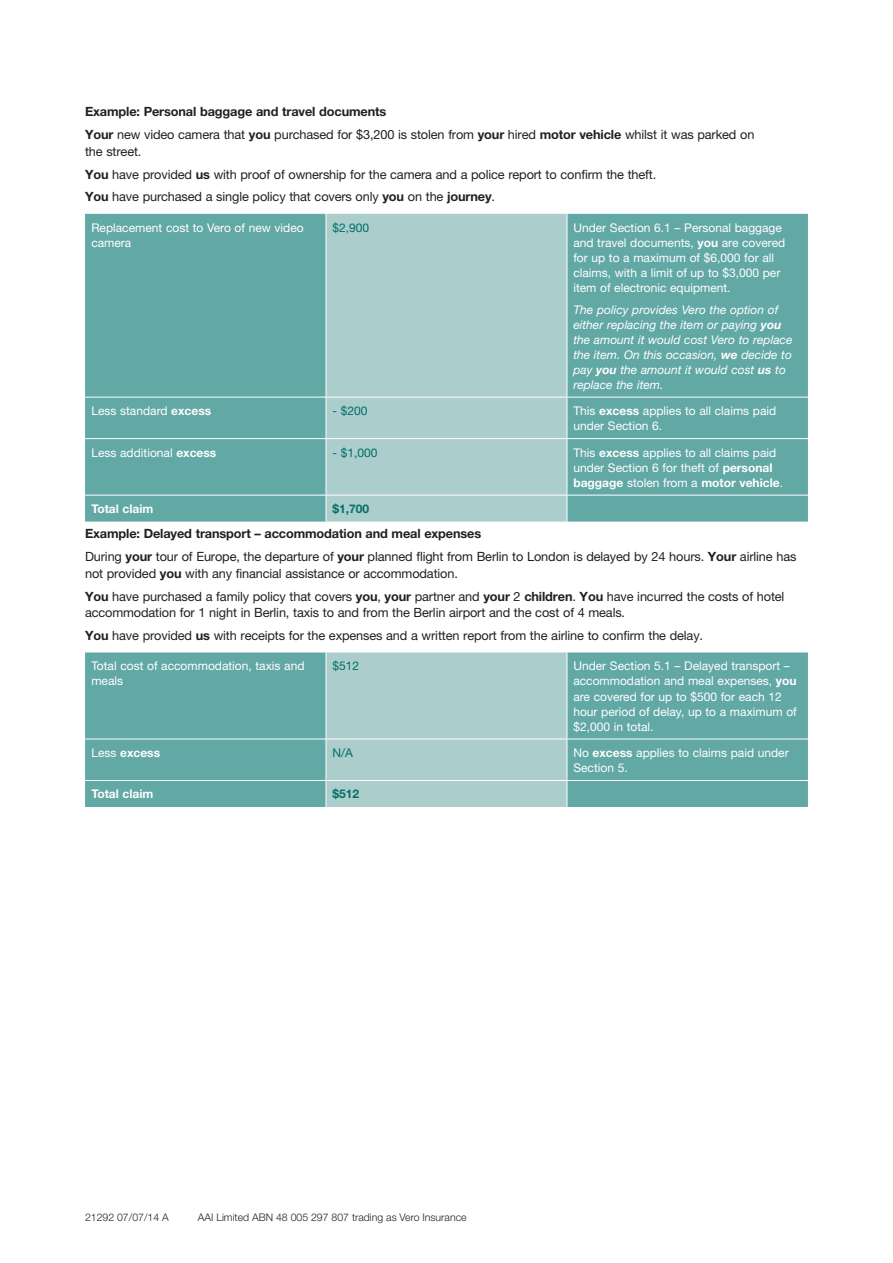
<style>
.page{position:relative;width:893px;height:1263px;background:#fff}
.page>*{position:absolute;margin:0;border:0;box-sizing:border-box;transform-origin:0 0}
.Ins_6_Body{font:12.75px/16.5px "Helvetica Neue";letter-spacing:-.01em;color:#231f20}
.Ins_5_SubSub_Headlin{font:700 12.75px "Helvetica Neue";letter-spacing:-.01em;color:#231f20}
.Ins_12_TableBody_gre{font:12px/15px "Helvetica Neue";color:#fff}
.Ins_12_TableBody_gre-2{font:italic 12px/15px "Helvetica Neue";color:#fff}
.Ins_12_TableBody_gre-3{font:700 12px "Helvetica Neue";color:#fff}
.Ins_12_TableBody_gre-4{font:12px "Helvetica Neue";color:#006f65}
.Ins_12_TableBody_gre-5{font:700 12px "Helvetica Neue";color:#006f65}
.t1{font:300 10.5px "Helvetica Neue";color:#231f20}
.s1{font-weight:700}
.s2{font-weight:400}
</style>
<div class="page">
<div style="left:85px;top:214px;width:723px;height:308px;background:#62a8a5"></div>
<div style="left:327px;top:214px;width:240px;height:308px;background:#abcdcc"></div>
<hr style="left:85px;top:397px;width:241px;height:1px;background:#fff">
<hr style="left:326px;top:397px;width:241px;height:1px;background:#fff">
<hr style="left:567px;top:397px;width:241px;height:1px;background:#fff">
<hr style="left:85px;top:438px;width:241px;height:1px;background:#fff">
<hr style="left:326px;top:438px;width:241px;height:1px;background:#fff">
<hr style="left:567px;top:438px;width:241px;height:1px;background:#fff">
<hr style="left:85px;top:495px;width:241px;height:1px;background:#fff">
<hr style="left:326px;top:495px;width:241px;height:1px;background:#fff">
<hr style="left:567px;top:495px;width:241px;height:1px;background:#fff">
<hr style="left:326px;top:214px;width:1px;height:183px;background:#fff">
<hr style="left:567px;top:214px;width:1px;height:183px;background:#fff">
<hr style="left:326px;top:397px;width:1px;height:41px;background:#fff">
<hr style="left:567px;top:397px;width:1px;height:41px;background:#fff">
<hr style="left:326px;top:439px;width:1px;height:56px;background:#fff">
<hr style="left:567px;top:439px;width:1px;height:56px;background:#fff">
<svg style="left:326px;top:495px;width:1px;height:27px"></svg>
<svg style="left:567px;top:495px;width:1px;height:27px"></svg>
<div style="left:85px;top:652px;width:723px;height:155px;background:#62a8a5"></div>
<hr style="left:85px;top:739px;width:241px;height:1px;background:#fff">
<hr style="left:567px;top:739px;width:241px;height:1px;background:#fff">
<hr style="left:85px;top:780px;width:241px;height:1px;background:#fff">
<hr style="left:567px;top:780px;width:241px;height:1px;background:#fff">
<div style="left:326px;top:652px;width:242px;height:155px;background:#abcdcc"></div>
<p class="Ins_5_SubSub_Headlin" style="left:85px;top:104px;width:303px">Example: Personal baggage and travel documents</p>
<p class="Ins_6_Body" style="left:85px;top:126px;width:671px"><span class="s1">Your</span> new video camera that <span class="s1">you</span> purchased for $3,200 is stolen from <span class="s1">your</span> hired <span class="s1">motor vehicle</span> whilst it was parked on the street.</p>
<p class="Ins_6_Body" style="left:85px;top:166px;width:573px"><span class="s1">You</span> have provided <span class="s1">us</span> with proof of ownership for the camera and a police report to confirm the theft.</p>
<p class="Ins_6_Body" style="left:85px;top:188px;width:412px"><span class="s1">You</span> have purchased a single policy that covers only <span class="s1">you</span> on the <span class="s1">journey</span>.</p>
<p class="Ins_12_TableBody_gre" style="left:91px;top:220px;width:214px">Replacement cost to Vero of new video camera</p>
<p class="Ins_12_TableBody_gre-4" style="left:332px;top:220px;width:38px">$2,900</p>
<p class="Ins_12_TableBody_gre" style="left:573px;top:220px;width:213px">Under Section 6.1 – Personal baggage and travel documents, <span class="s1">you</span> are covered for up to a maximum of $6,000 for all claims, with a limit of up to $3,000 per item of electronic equipment.</p>
<p class="Ins_12_TableBody_gre-2" style="left:573px;top:302px;width:221px">The policy provides Vero the option of either replacing the item or paying <span class="s1">you </span>the amount it would cost Vero to replace the item. On this occasion, <span class="s1">we</span> decide to pay <span class="s1">you</span> the amount it would cost <span class="s1">us</span> to replace the item.</p>
<p class="Ins_12_TableBody_gre" style="left:91px;top:403px;width:121px">Less standard <span class="s1">excess</span></p>
<p class="Ins_12_TableBody_gre-4" style="left:332px;top:404px;width:37px">- $200</p>
<p class="Ins_12_TableBody_gre" style="left:573px;top:403px;width:204px">This <span class="s1">excess</span> applies to all claims paid under Section 6.</p>
<p class="Ins_12_TableBody_gre" style="left:91px;top:445px;width:126px">Less additional <span class="s1">excess</span></p>
<p class="Ins_12_TableBody_gre-4" style="left:332px;top:445px;width:47px">- $1,000</p>
<p class="Ins_12_TableBody_gre" style="left:573px;top:445px;width:211px">This <span class="s1">excess</span> applies to all claims paid under Section 6 for theft of <span class="s1">personal baggage</span> stolen from a <span class="s1">motor vehicle</span>.</p>
<p class="Ins_12_TableBody_gre-3" style="left:91px;top:501px;width:64px">Total claim</p>
<p class="Ins_12_TableBody_gre-5" style="left:332px;top:501px;width:38px">$1,700</p>
<p class="Ins_5_SubSub_Headlin" style="left:85px;top:526px;width:398px">Example: Delayed transport – accommodation and meal expenses</p>
<p class="Ins_6_Body" style="left:85px;top:548px;width:713px">During <span class="s1">your</span> tour of Europe, the departure of <span class="s1">your</span> planned flight from Berlin to London is delayed by 24 hours. <span class="s1">Your</span> airline has not provided <span class="s1">you</span> with any financial assistance or accommodation.</p>
<p class="Ins_6_Body" style="left:85px;top:588px;width:701px"><span class="s1">You</span> have purchased a family policy that covers <span class="s1">you</span>, <span class="s1">your</span> partner and <span class="s1">your</span> 2 <span class="s1">children</span>. <span class="s1">You</span> have incurred the costs of hotel accommodation for 1 night in Berlin, taxis to and from the Berlin airport and the cost of 4 meals.</p>
<p class="Ins_6_Body" style="left:85px;top:627px;width:620px"><span class="s1">You</span> have provided <span class="s1">us</span> with receipts for the expenses and a written report from the airline to confirm the delay.</p>
<p class="Ins_12_TableBody_gre" style="left:91px;top:658px;width:215px">Total cost of accommodation, taxis and meals</p>
<p class="Ins_12_TableBody_gre-4" style="left:332px;top:659px;width:28px">$512</p>
<p class="Ins_12_TableBody_gre" style="left:573px;top:658px;width:225px">Under Section 5.1 – Delayed transport – accommodation and meal expenses, <span class="s1">you </span>are covered for up to $500 for each 12 hour period of delay, up to a maximum of $2,000 in total.</p>
<p class="Ins_12_TableBody_gre-3" style="left:91px;top:745px;width:70px"><span class="s2">Less</span> excess</p>
<p class="Ins_12_TableBody_gre-4" style="left:332px;top:745px;width:22px">N/A</p>
<p class="Ins_12_TableBody_gre" style="left:573px;top:745px;width:217px">No <span class="s1">excess</span> applies to claims paid under<br>Section 5.</p>
<p class="Ins_12_TableBody_gre-3" style="left:91px;top:787px;width:64px">Total claim</p>
<p class="Ins_12_TableBody_gre-5" style="left:332px;top:787px;width:28px">$512</p>
<p class="t1" style="left:85px;top:1211px;width:85px">21292 07/07/14 A</p>
<p class="t1" style="left:198px;top:1211px;width:270px">AAI Limited ABN 48 005 297 807 trading as Vero Insurance</p>
</div>
